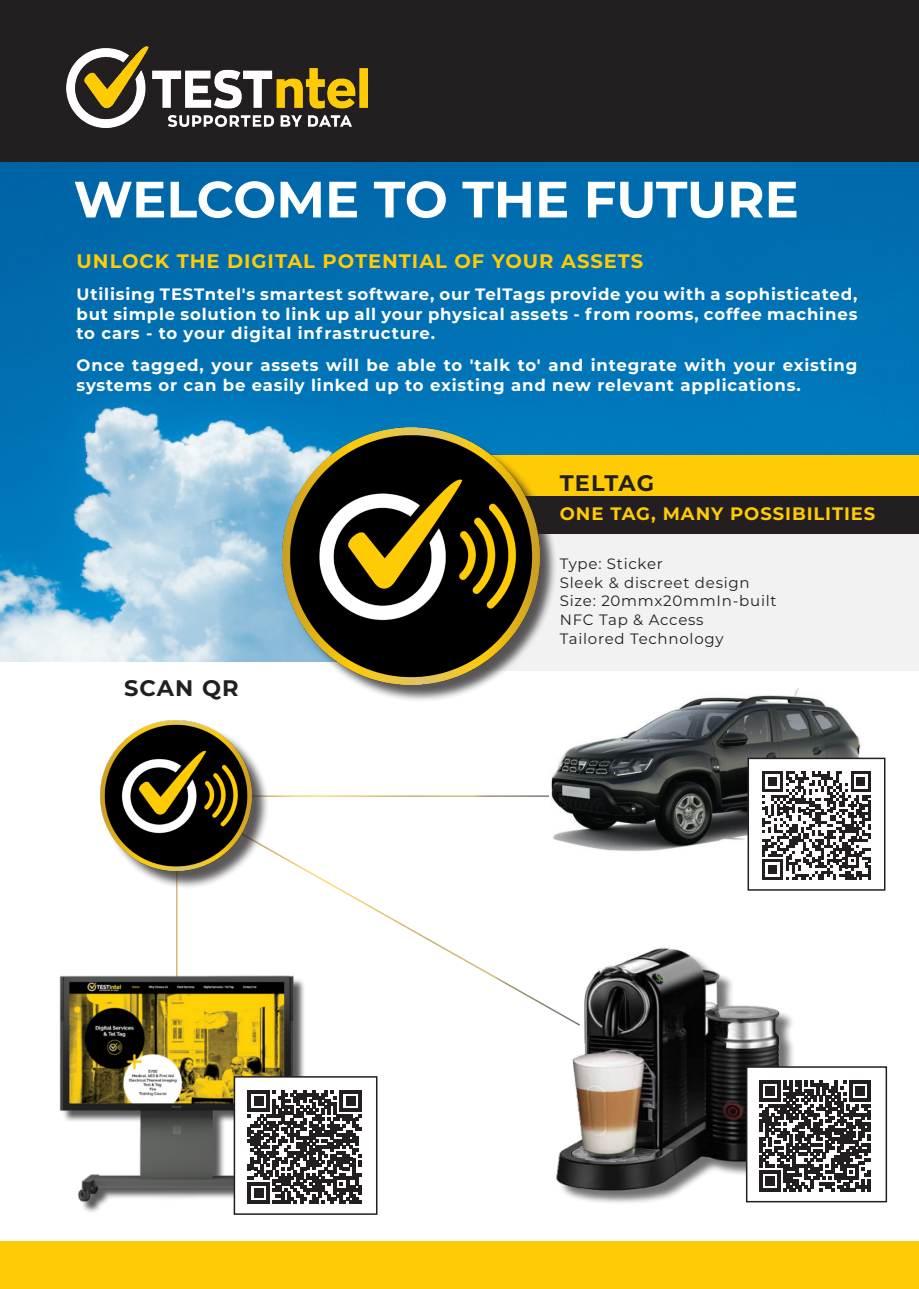
<style>
.page{position:relative;width:919px;height:1289px;background:#fff}
.page>*{position:absolute;margin:0;border:0;box-sizing:border-box;transform-origin:0 0}
.t1{font:700 51px "Montserrat";color:#fff}
.t2{font:700 22.5px "Montserrat";letter-spacing:.05em;color:#231f20}
.t3{font:700 19.5px "Montserrat";letter-spacing:.05em;color:#ffcb05}
.t4{font:700 18px "Montserrat";letter-spacing:.05em;color:#ffcb05}
.t5{font:700 16.5px/19.5px "Montserrat";letter-spacing:.05em;color:#fff;text-align:justify}
.t6{font:15px/18.8px "Montserrat";letter-spacing:.05em;color:#231f20}
</style>
<div class="page">
<img style="left:0;top:161px;width:918px;height:500px">
<div style="left:0;top:0;width:918px;height:161px;background:#231f20"></div>
<div style="left:472px;top:455px;width:446px;height:49px;background:#ffcb05"></div>
<div style="left:477px;top:496px;width:441px;height:40px;background:#231f20"></div>
<div style="left:445px;top:534px;width:473px;height:137px;background:#f1f2f1"></div>
<div style="left:285px;top:430px;width:273px;height:272px;background:#231f20;opacity:.75"></div>
<img style="left:283px;top:427px;width:256px;height:257px">
<div style="left:0;top:1241px;width:918px;height:47px;background:#ffcb05"></div>
<svg style="left:270px;top:795px;width:279px;height:204px"></svg>
<div style="left:103px;top:722px;width:167px;height:167px;background:#231f20;opacity:.75"></div>
<img style="left:101px;top:720px;width:150px;height:150px">
<img style="left:59px;top:971px;width:269px;height:244px">
<img style="left:532px;top:916px;width:277px;height:287px">
<img style="left:549px;top:688px;width:312px;height:163px">
<div style="left:746px;top:1067px;width:140px;height:134px;background:#fff"></div>
<div style="left:745px;top:1066px;width:142px;height:136px;border:2px solid #231f20"></div>
<svg style="left:759px;top:1080px;width:111px;height:111px"></svg>
<div style="left:234px;top:1076px;width:143px;height:138px;background:#fff"></div>
<div style="left:234px;top:1076px;width:143px;height:138px;border:2px solid #231f20"></div>
<svg style="left:248px;top:1090px;width:113px;height:113px"></svg>
<div style="left:748px;top:758px;width:136px;height:132px;background:#fff"></div>
<div style="left:747px;top:757px;width:138px;height:133px;border:2px solid #231f20"></div>
<svg style="left:762px;top:771px;width:109px;height:109px"></svg>
<hr style="left:868px;top:865px;width:3px;height:15px;background:#231f20">
<img style="left:67px;top:47px;width:301px;height:81px">
<h1 class="t1" style="left:74px;top:162px;width:726px">WELCOME TO THE FUTURE</h1>
<p class="t3" style="left:77px;top:247px;width:568px">UNLOCK THE DIGITAL POTENTIAL OF YOUR ASSETS</p>
<p class="t5" style="left:77px;top:283px;width:782px">Utilising TESTntel's smartest software, our TelTags provide you with a sophisticated, but simple solution to link up all your physical assets - from rooms, coffee machines to cars - to your digital infrastructure.</p>
<p class="t5" style="left:77px;top:355px;width:782px">Once tagged, your assets will be able to 'talk to' and integrate with your existing systems or can be easily linked up to existing and new relevant applications.</p>
<h2 class="t2" style="left:124px;top:672px;width:116px">SCAN QR</h2>
<h2 class="t2" style="left:560px;top:466px;width:96px">TELTAG</h2>
<p class="t4" style="left:560px;top:501px;width:317px">ONE TAG, MANY POSSIBILITIES</p>
<p class="t6" style="left:560px;top:553px;width:218px">Type: Sticker<br>Sleek &amp; discreet design<br>Size: 20mmx20mmIn-built<br>NFC Tap &amp; Access<br>Tailored Technology</p>
</div>
